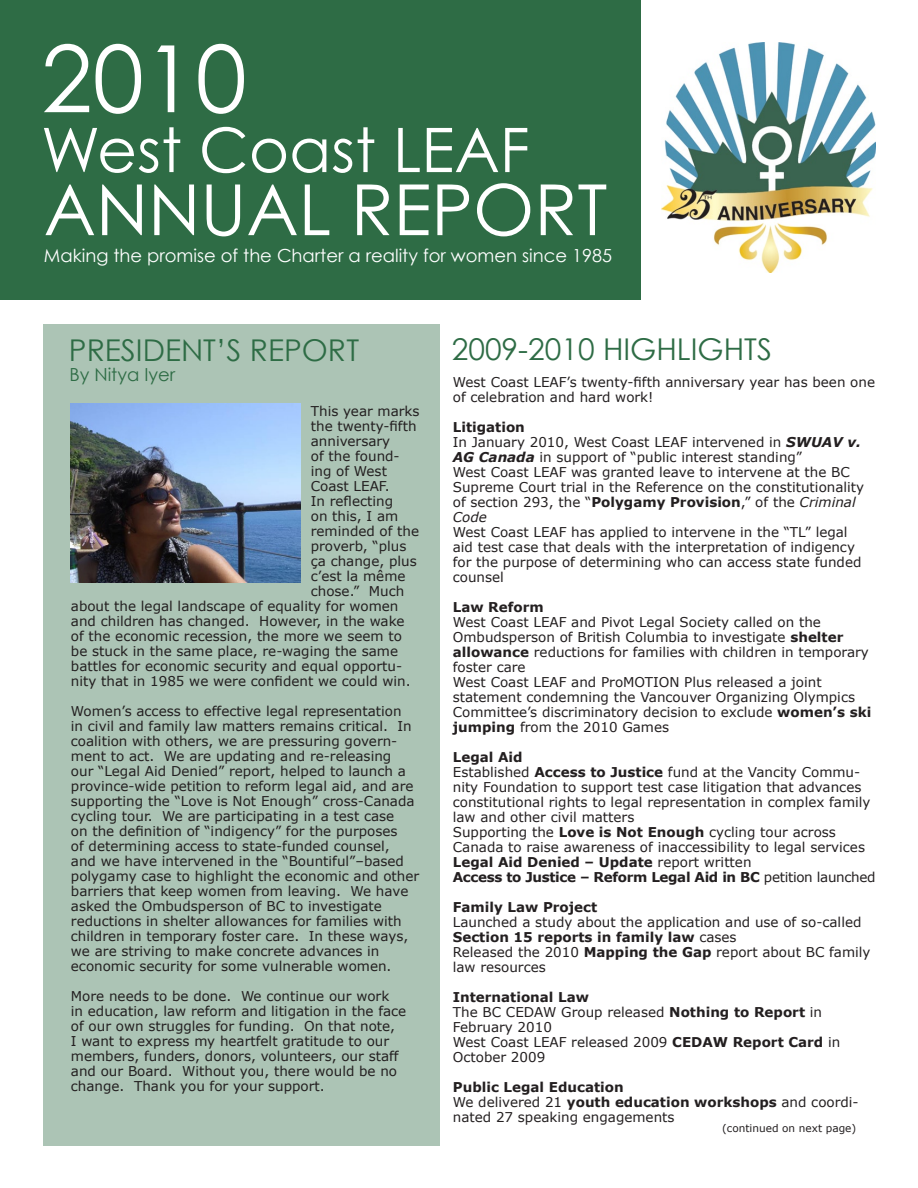
<style>
.page{position:relative;width:918px;height:1188px;background:#fff}
.page>*{position:absolute;margin:0;border:0;box-sizing:border-box;transform-origin:0 0}
.t1{font:92.85px "Century Gothic";color:#fff}
.t2{font:70.5px "Century Gothic";color:#fff}
.t3{font:61.5px "Century Gothic";color:#fff}
.t4{font:30px "Century Gothic";color:#2e6c45}
.t5{font:18px "Century Gothic";color:#fff}
.t6{font:18px "Century Gothic";color:#2e6c45}
.t7{font:13.5px/15px "Verdana";color:#231f20}
.t8{font:700 13.5px "Verdana";color:#231f20}
.t9{font:10.5px "Verdana";color:#231f20}
.s1{font-weight:700}
.s2{font-weight:700;font-style:italic}
.s3{font-style:italic}
</style>
<div class="page">
<div style="left:44px;top:324px;width:396px;height:821px;background:#acc4b5"></div>
<div style="left:0;top:0;width:640px;height:299px;background:#2e6c45"></div>
<img style="left:662px;top:43px;width:213px;height:229px">
<img style="left:71px;top:403px;width:229px;height:179px">
<h1 class="t1" style="left:41px;top:22px;width:207px">2010</h1>
<h3 class="t3" style="left:41px;top:112px;width:490px">West Coast LEAF</h3>
<h2 class="t2" style="left:44px;top:167px;width:565px">ANNUAL REPORT</h2>
<h3 class="t5" style="left:44px;top:244px;width:570px">Making the promise of the Charter a reality for women since 1985</h3>
<h3 class="t4" style="left:69px;top:332px;width:292px">PRESIDENT’S REPORT</h3>
<h3 class="t4" style="left:452px;top:331px;width:322px">2009-2010 HIGHLIGHTS</h3>
<h3 class="t6" style="left:69px;top:363px;width:107px">By Nitya Iyer</h3>
<p class="t7" style="left:311px;top:403px;width:110px">This year marks</p>
<p class="t7" style="left:311px;top:418px;width:107px">the twenty-fifth</p>
<p class="t7" style="left:311px;top:433px;width:81px">anniversary</p>
<p class="t7" style="left:311px;top:448px;width:90px">of the found-</p>
<p class="t7" style="left:311px;top:463px;width:78px">ing of West</p>
<p class="t7" style="left:311px;top:478px;width:80px">Coast LEAF.</p>
<p class="t7" style="left:311px;top:493px;width:84px">In reflecting</p>
<p class="t7" style="left:311px;top:508px;width:89px">on this, I am</p>
<p class="t7" style="left:311px;top:523px;width:110px">reminded of the</p>
<p class="t7" style="left:311px;top:538px;width:97px">proverb, “plus</p>
<p class="t7" style="left:311px;top:553px;width:107px">ça change, plus</p>
<p class="t7" style="left:311px;top:568px;width:96px">c’est la même</p>
<p class="t7" style="left:311px;top:583px;width:95px">chose.” Much</p>
<p class="t7" style="left:71px;top:598px;width:329px">about the legal landscape of equality for women</p>
<p class="t7" style="left:71px;top:613px;width:335px">and children has changed. However, in the wake</p>
<p class="t7" style="left:71px;top:628px;width:332px">of the economic recession, the more we seem to</p>
<p class="t7" style="left:71px;top:643px;width:329px">be stuck in the same place, re-waging the same</p>
<p class="t7" style="left:71px;top:658px;width:333px">battles for economic security and equal opportu-</p>
<p class="t7" style="left:71px;top:673px;width:341px">nity that in 1985 we were confident we could win.</p>
<p class="t7" style="left:71px;top:703px;width:350px">Women’s access to effective legal representation<br>in civil and family law matters remains critical. In coalition with others, we are pressuring govern&shy;ment to act. We are updating and re-releasing<br>our “Legal Aid Denied” report, helped to launch a province-wide petition to reform legal aid, and are supporting the “Love is Not Enough” cross-Canada cycling tour. We are participating in a test case<br>on the definition of “indigency” for the purposes<br>of determining access to state-funded counsel,<br>and we have intervened in the “Bountiful”–based polygamy case to highlight the economic and other barriers that keep women from leaving. We have asked the Ombudsperson of BC to investigate reductions in shelter allowances for families with children in temporary foster care. In these ways, we are striving to make concrete advances in economic security for some vulnerable women.</p>
<p class="t7" style="left:71px;top:988px;width:337px">More needs to be done. We continue our work<br>in education, law reform and litigation in the face of our own struggles for funding. On that note,<br>I want to express my heartfelt gratitude to our members, funders, donors, volunteers, our staff and our Board. Without you, there would be no change. Thank you for your support.</p>
<p class="t7" style="left:453px;top:375px;width:424px">West Coast LEAF’s twenty-fifth anniversary year has been one of celebration and hard work!</p>
<p class="t7" style="left:453px;top:420px;width:413px"><span class="s1">Litigation<br></span>In January 2010, West Coast LEAF intervened in <span class="s2">SWUAV v.<br>AG Canada</span> in support of “public interest standing”<br>West Coast LEAF was granted leave to intervene at the BC Supreme Court trial in the Reference on the constitutionality of section 293, the “<span class="s1">Polygamy Provision</span>,” of the <span class="s3">Criminal Code</span></p>
<p class="t7" style="left:453px;top:525px;width:410px">West Coast LEAF has applied to intervene in the “TL” legal aid test case that deals with the interpretation of indigency for the purpose of determining who can access state funded counsel</p>
<p class="t8" style="left:453px;top:599px;width:92px">Law Reform</p>
<p class="t7" style="left:453px;top:615px;width:420px">West Coast LEAF and Pivot Legal Society called on the Ombudsperson of British Columbia to investigate <span class="s1">shelter allowance</span> reductions for families with children in temporary foster care<br>West Coast LEAF and ProMOTION Plus released a joint statement condemning the Vancouver Organizing Olympics Committee’s discriminatory decision to exclude <span class="s1">women’s ski jumping</span> from the 2010 Games</p>
<p class="t7" style="left:453px;top:750px;width:424px"><span class="s1">Legal Aid<br></span>Established <span class="s1">Access to Justice</span> fund at the Vancity Commu&shy;nity Foundation to support test case litigation that advances constitutional rights to legal representation in complex family law and other civil matters<br>Supporting the <span class="s1">Love is Not Enough</span> cycling tour across Canada to raise awareness of inaccessibility to legal services <span class="s1">Legal Aid Denied – Update</span> report written<br><span class="s1">Access to Justice – Reform Legal Aid in BC</span> petition launched</p>
<p class="t8" style="left:453px;top:899px;width:146px">Family Law Project</p>
<p class="t7" style="left:453px;top:915px;width:419px">Launched a study about the application and use of so-called <span class="s1">Section 15 reports in family law</span> cases<br>Released the 2010 <span class="s1">Mapping the Gap</span> report about BC family law resources</p>
<p class="t7" style="left:453px;top:990px;width:389px"><span class="s1">International Law<br></span>The BC CEDAW Group released <span class="s1">Nothing to Report</span> in<br>February 2010<br>West Coast LEAF released 2009 <span class="s1">CEDAW Report Card</span> in<br>October 2009</p>
<p class="t7" style="left:453px;top:1080px;width:407px"><span class="s1">Public Legal Education<br></span>We delivered 21 <span class="s1">youth education workshops</span> and coordi&shy;nated 27 speaking engagements</p>
<p class="t9" style="left:722px;top:1121px;width:136px">(continued on next page)</p>
</div>
